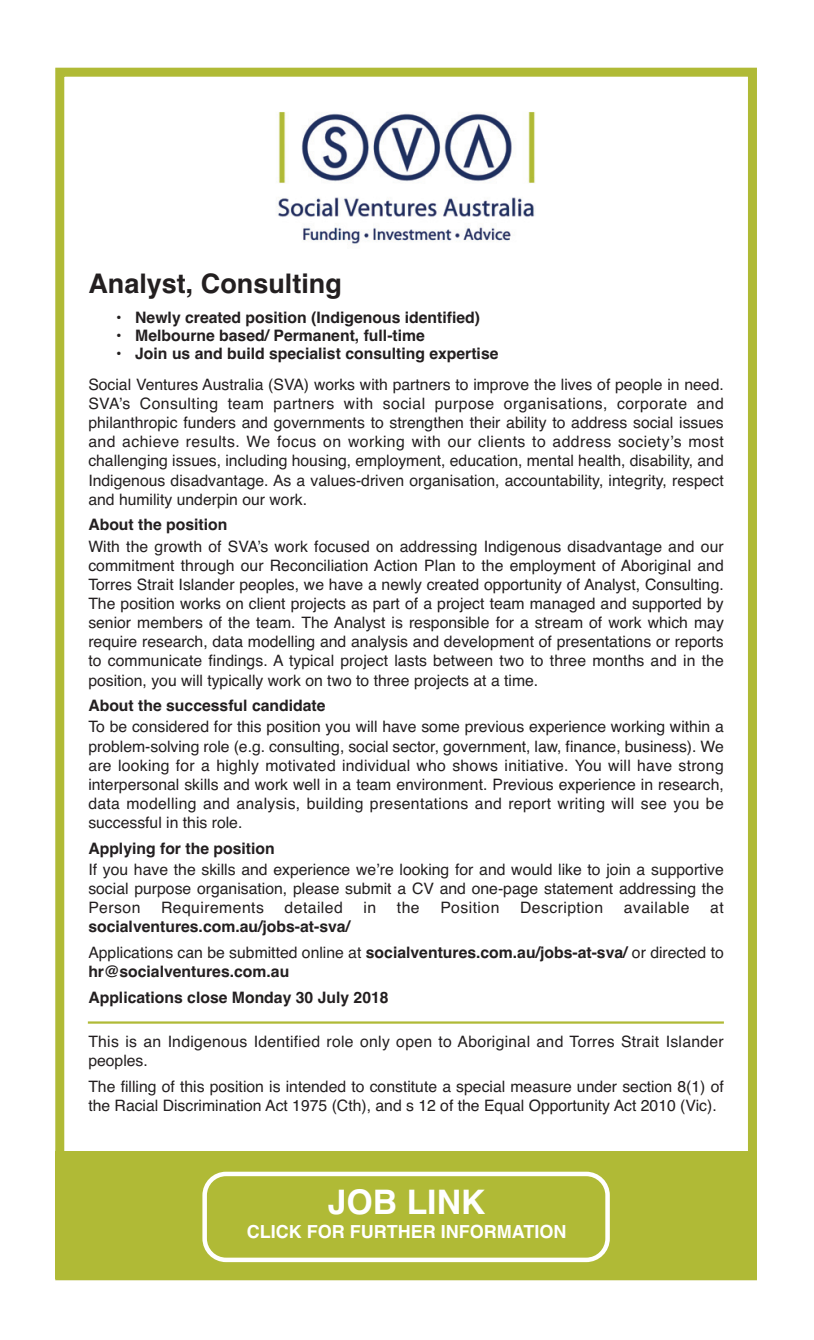
<style>
.page{position:relative;width:814px;height:1340px;background:#fff}
.page>*{position:absolute;margin:0;border:0;box-sizing:border-box;transform-origin:0 0}
.t1{font:700 33.75px "Helvetica";color:#fff}
.t2{font:700 27px "Helvetica";color:#231f20}
.t3{font:700 18px "Helvetica";color:#fff}
.t4{font:15.75px/19.1px "Helvetica";color:#231f20;text-align:justify}
.t5{font:700 15.75px/25.4px "Helvetica";color:#231f20}
.t6{font:15.75px/19.1px "Helvetica";letter-spacing:.02em;color:#231f20}
.t7{font:15.75px "Helvetica";letter-spacing:.03em;color:#231f20}
.s1{font-weight:400}
</style>
<div class="page">
<div style="left:55px;top:68px;width:702px;height:1211px;border:9px solid #b0ba36"></div>
<img style="left:277px;top:112px;width:258px;height:132px">
<div style="left:55px;top:1151px;width:701px;height:127px;background:#b0ba36"></div>
<svg style="left:202px;top:1171px;width:408px;height:90px"></svg>
<hr style="left:88px;top:1021px;width:636px;height:2px;background:#b0ba36">
<h2 class="t2" style="left:88px;top:273px;width:255px">Analyst, Consulting</h2>
<p class="t5" style="left:116px;top:306px;width:365px">• Newly created position (Indigenous identified)</p>
<p class="t5" style="left:116px;top:324px;width:310px">• Melbourne based/ Permanent, full-time</p>
<p class="t5" style="left:116px;top:342px;width:384px">• Join us and build specialist consulting expertise</p>
<p class="t4" style="left:88px;top:376px;width:637px">Social Ventures Australia (SVA) works with partners to improve the lives of people in need.<br>SVA’s Consulting team partners with social purpose organisations, corporate and philanthropic funders and governments to strengthen their ability to address social issues and achieve results. We focus on working with our clients to address society’s most challenging issues, including housing, employment, education, mental health, disability, and Indigenous disadvantage. As a values-driven organisation, accountability, integrity, respect and humility underpin our work.</p>
<p class="t5" style="left:88px;top:513px;width:141px">About the position</p>
<p class="t4" style="left:88px;top:538px;width:637px">With the growth of SVA’s work focused on addressing Indigenous disadvantage and our commitment through our Reconciliation Action Plan to the employment of Aboriginal and Torres Strait Islander peoples, we have a newly created opportunity of Analyst, Consulting.<br>The position works on client projects as part of a project team managed and supported by senior members of the team. The Analyst is responsible for a stream of work which may require research, data modelling and analysis and development of presentations or reports to communicate findings. A typical project lasts between two to three months and in the position, you will typically work on two to three projects at a time.</p>
<p class="t5" style="left:88px;top:694px;width:239px">About the successful candidate</p>
<p class="t4" style="left:88px;top:718px;width:637px">To be considered for this position you will have some previous experience working within a problem-solving role (e.g. consulting, social sector, government, law, finance, business). We are looking for a highly motivated individual who shows initiative. You will have strong interpersonal skills and work well in a team environment. Previous experience in research, data modelling and analysis, building presentations and report writing will see you be successful in this role.</p>
<p class="t5" style="left:88px;top:836px;width:188px">Applying for the position</p>
<p class="t4" style="left:88px;top:861px;width:637px">If you have the skills and experience we’re looking for and would like to join a supportive social purpose organisation, please submit a CV and one-page statement addressing the Person</p>
<p class="t7" style="left:161px;top:901px;width:104px">Requirements</p>
<p class="t7" style="left:285px;top:901px;width:60px">detailed</p>
<p class="t4" style="left:363px;top:899px;width:14px">in</p>
<p class="t4" style="left:397px;top:899px;width:24px">the</p>
<p class="t7" style="left:440px;top:901px;width:61px">Position</p>
<p class="t7" style="left:520px;top:901px;width:85px">Description</p>
<p class="t7" style="left:624px;top:901px;width:67px">available</p>
<p class="t4" style="left:710px;top:899px;width:15px">at</p>
<p class="t5" style="left:88px;top:915px;width:637px">socialventures.com.au/jobs-at-sva/<br><span class="s1">Applications can be submitted online at</span> socialventures.com.au/jobs-at-sva/ <span class="s1">or directed to</span></p>
<p class="t5" style="left:88px;top:960px;width:302px">hr@socialventures.com.au<br>Applications close Monday 30 July 2018</p>
<p class="t6" style="left:88px;top:1033px;width:637px">This is an Indigenous Identified role only open to Aboriginal and Torres Strait Islander peoples.</p>
<p class="t4" style="left:88px;top:1078px;width:637px">The filling of this position is intended to constitute a special measure under section 8(1) of the Racial Discrimination Act 1975 (Cth), and s 12 of the Equal Opportunity Act 2010 (Vic).</p>
<h1 class="t1" style="left:328px;top:1189px;width:159px">JOB LINK</h1>
<p class="t3" style="left:247px;top:1224px;width:321px">CLICK FOR FURTHER INFORMATION</p>
</div>
